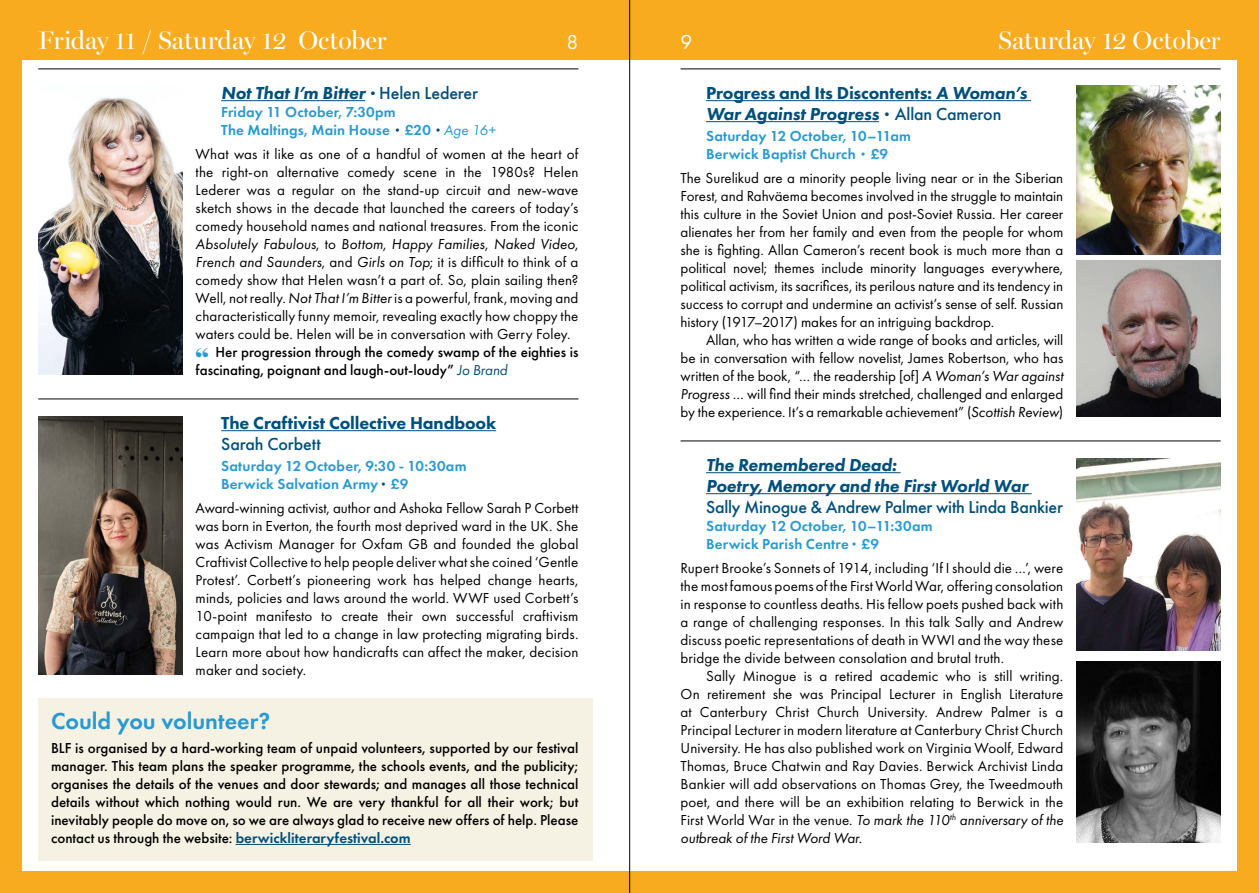
<style>
.page{position:relative;width:1259px;height:893px;background:#fff}
.page>*{position:absolute;margin:0;border:0;box-sizing:border-box;transform-origin:0 0}
.t1{font:25.5px "Miller Banner";letter-spacing:-.005em;color:#fff}
.t2{font:600 24px "Futura PT";color:#2699d6}
.t3{font:21px "Futura PT";color:#fff}
.t4{font:800 18px/21px "Futura PT";letter-spacing:-.01em;color:#004f7c}
.t5{font:italic 800 18px/21px "Futura PT";letter-spacing:-.01em;color:#004f7c}
.t6{font:500 18px "Futura PT";letter-spacing:-.015em;color:#004f7c}
.t7{font:15px/18px "Futura PT";letter-spacing:.005em;color:#000;text-align:justify}
.t8{font:500 15px/18px "Futura PT";color:#000;text-align:justify}
.t9{font:600 15px/18px "Futura PT";letter-spacing:.01em;color:#2699d6}
.s1{font-style:normal;font-size:17.25px}
.s2{font-weight:500;font-style:normal}
.s3{font-size:17.25px;color:#004f7c}
.s4{font-weight:400;font-style:italic}
.s5{font-style:italic}
.s6{font-family:"Miller Banner";font-weight:900;font-size:28.5px;color:#2699d6}
.s7{font-weight:500}
.s8{font-style:italic;color:#004f7c}
.s9{font-weight:600;color:#004f7c}
.s10{font-size:17.25px}
</style>
<div class="page">
<div style="left:0;top:872px;width:1259px;height:21px;background:#f8ab1f"></div>
<div style="left:0;top:0;width:21px;height:893px;background:#f8ab1f"></div>
<div style="left:1237px;top:0;width:22px;height:893px;background:#f8ab1f"></div>
<div style="left:0;top:0;width:1259px;height:60px;background:#f8ab1f"></div>
<div style="left:38px;top:699px;width:554px;height:162px;background:#f5f2e4"></div>
<hr style="left:629px;top:0;width:1px;height:893px;background:#000">
<hr style="left:38px;top:69px;width:540px;height:1px;background:#000">
<hr style="left:221px;top:100px;width:144px;height:1px;background:#004f7c">
<hr style="left:38px;top:399px;width:540px;height:1px;background:#000">
<hr style="left:221px;top:430px;width:275px;height:1px;background:#004f7c">
<hr style="left:680px;top:69px;width:540px;height:1px;background:#000">
<hr style="left:706px;top:100px;width:325px;height:1px;background:#004f7c">
<hr style="left:706px;top:121px;width:173px;height:1px;background:#004f7c">
<hr style="left:680px;top:441px;width:540px;height:1px;background:#000">
<hr style="left:706px;top:472px;width:194px;height:1px;background:#004f7c">
<hr style="left:706px;top:493px;width:325px;height:1px;background:#004f7c">
<img style="left:38px;top:97px;width:145px;height:278px">
<img style="left:1076px;top:459px;width:144px;height:192px">
<img style="left:1076px;top:85px;width:144px;height:170px">
<hr style="left:236px;top:844px;width:175px;height:1px;background:#004f7c">
<img style="left:1076px;top:661px;width:144px;height:182px">
<img style="left:1076px;top:261px;width:144px;height:156px">
<img style="left:38px;top:417px;width:145px;height:258px">
<h1 class="t1" style="left:38px;top:25px;width:350px">Friday 11 / Saturday 12 October</h1>
<h1 class="t1" style="left:998px;top:25px;width:224px">Saturday 12 October</h1>
<h3 class="t3" style="left:566px;top:30px;width:13px">8</h3>
<h3 class="t3" style="left:680px;top:30px;width:13px">9</h3>
<p class="t5" style="left:221px;top:82px;width:258px">Not That I’m Bitter <span class="s1">·</span> <span class="s2">Helen Lederer</span></p>
<p class="t9" style="left:221px;top:103px;width:276px">Friday 11 October, 7:30pm<br>The Maltings, Main House <span class="s3">·</span> £20 <span class="s3">·</span> <span class="s4">Age 16+</span></p>
<p class="t7" style="left:196px;top:145px;width:384px;text-align:left">What was it like as one of a handful of women at the heart of the right-on alternative comedy scene in the 1980s? Helen Lederer was a regular on the stand-up circuit and new-wave sketch shows in the decade that launched the careers of today’s comedy household names and national treasures. From the iconic <span class="s5">Absolutely Fabulous</span>, to <span class="s5">Bottom</span>, <span class="s5">Happy Families</span>, <span class="s5">Naked Video</span>, <span class="s5">French and Saunders</span>, and <span class="s5">Girls on Top</span>; it is difficult to think of a comedy show that Helen wasn’t a part of. So, plain sailing then?<br>Well, not really. <span class="s5">Not That I’m Bitter</span> is a powerful, frank, moving and characteristically funny memoir, revealing exactly how choppy the waters could be. Helen will be in conversation with Gerry Foley. <span class="s6">“</span> <span class="s7">Her progression through the comedy swamp of the eighties is fascinating, poignant and laugh-out-loudy”</span> <span class="s8">Jo Brand</span></p>
<p class="t4" style="left:221px;top:412px;width:276px">The Craftivist Collective Handbook</p>
<p class="t6" style="left:221px;top:433px;width:101px">Sarah Corbett</p>
<p class="t9" style="left:221px;top:457px;width:247px">Saturday 12 October, 9:30 - 10:30am<br>Berwick Salvation Army <span class="s3">·</span> £9</p>
<p class="t7" style="left:196px;top:499px;width:384px">Award-winning activist, author and Ashoka Fellow Sarah P Corbett was born in Everton, the fourth most deprived ward in the UK. She was Activism Manager for Oxfam GB and founded the global Craftivist Collective to help people deliver what she coined ‘Gentle Protest’. Corbett’s pioneering work has helped change hearts, minds, policies and laws around the world. WWF used Corbett’s 10-point manifesto to create their own successful craftivism campaign that led to a change in law protecting migrating birds.<br>Learn more about how handicrafts can affect the maker, decision maker and society.</p>
<h2 class="t2" style="left:51px;top:706px;width:221px">Could you volunteer?</h2>
<p class="t8" style="left:51px;top:739px;width:529px">BLF is organised by a hard-working team of unpaid volunteers, supported by our festival manager. This team plans the speaker programme, the schools events, and the publicity; organises the details of the venues and door stewards; and manages all those technical details without which nothing would run. We are very thankful for all their work; but inevitably people do move on, so we are always glad to receive new offers of help. Please contact us through the website: <span class="s9">berwickliteraryfestival.com</span></p>
<p class="t4" style="left:706px;top:82px;width:323px">Progress and Its Discontents: <span class="s5">A Woman’s<br>War Against Progress</span> <span class="s10">·</span> <span class="s7">Allan Cameron</span></p>
<p class="t9" style="left:706px;top:127px;width:206px">Saturday 12 October, 10–11am<br>Berwick Baptist Church <span class="s10">·</span> £9</p>
<p class="t7" style="left:680px;top:169px;width:384px">The Surelikud are a minority people living near or in the Siberian Forest, and Rahväema becomes involved in the struggle to maintain this culture in the Soviet Union and post-Soviet Russia. Her career alienates her from her family and even from the people for whom she is fighting. Allan Cameron’s recent book is much more than a political novel; themes include minority languages everywhere, political activism, its sacrifices, its perilous nature and its tendency in success to corrupt and undermine an activist’s sense of self. Russian history (1917–2017) makes for an intriguing backdrop.</p>
<p class="t7" style="left:680px;top:331px;width:384px;text-indent:26px">Allan, who has written a wide range of books and articles, will be in conversation with fellow novelist, James Robertson, who has written of the book, “… the readership [of] <span class="s5">A Woman’s War against Progress</span> … will find their minds stretched, challenged and enlarged by the experience. It’s a remarkable achievement” (<span class="s5">Scottish Review</span>)</p>
<p class="t5" style="left:706px;top:454px;width:323px">The Remembered Dead:<br>Poetry, Memory and the First World War</p>
<p class="t6" style="left:706px;top:496px;width:358px">Sally Minogue &amp; Andrew Palmer with Linda Bankier</p>
<p class="t9" style="left:706px;top:517px;width:228px">Saturday 12 October, 10–11:30am<br>Berwick Parish Centre <span class="s10">·</span> £9</p>
<p class="t7" style="left:680px;top:559px;width:384px">Rupert Brooke’s Sonnets of 1914, including ‘If I should die …’, were the most famous poems of the First World War, offering consolation in response to countless deaths. His fellow poets pushed back with a range of challenging responses. In this talk Sally and Andrew discuss poetic representations of death in WWI and the way these bridge the divide between consolation and brutal truth.</p>
<p class="t7" style="left:680px;top:667px;width:384px;text-indent:26px">Sally Minogue is a retired academic who is still writing.<br>On retirement she was Principal Lecturer in English Literature at Canterbury Christ Church University. Andrew Palmer is a Principal Lecturer in modern literature at Canterbury Christ Church University. He has also published work on Virginia Woolf, Edward Thomas, Bruce Chatwin and Ray Davies. Berwick Archivist Linda Bankier will add observations on Thomas Grey, the Tweedmouth poet, and there will be an exhibition relating to Berwick in the First World War in the venue. <span class="s5">To mark the 110</span><sup>th</sup> <span class="s5">anniversary of the outbreak of the First Word War.</span></p>
</div>
